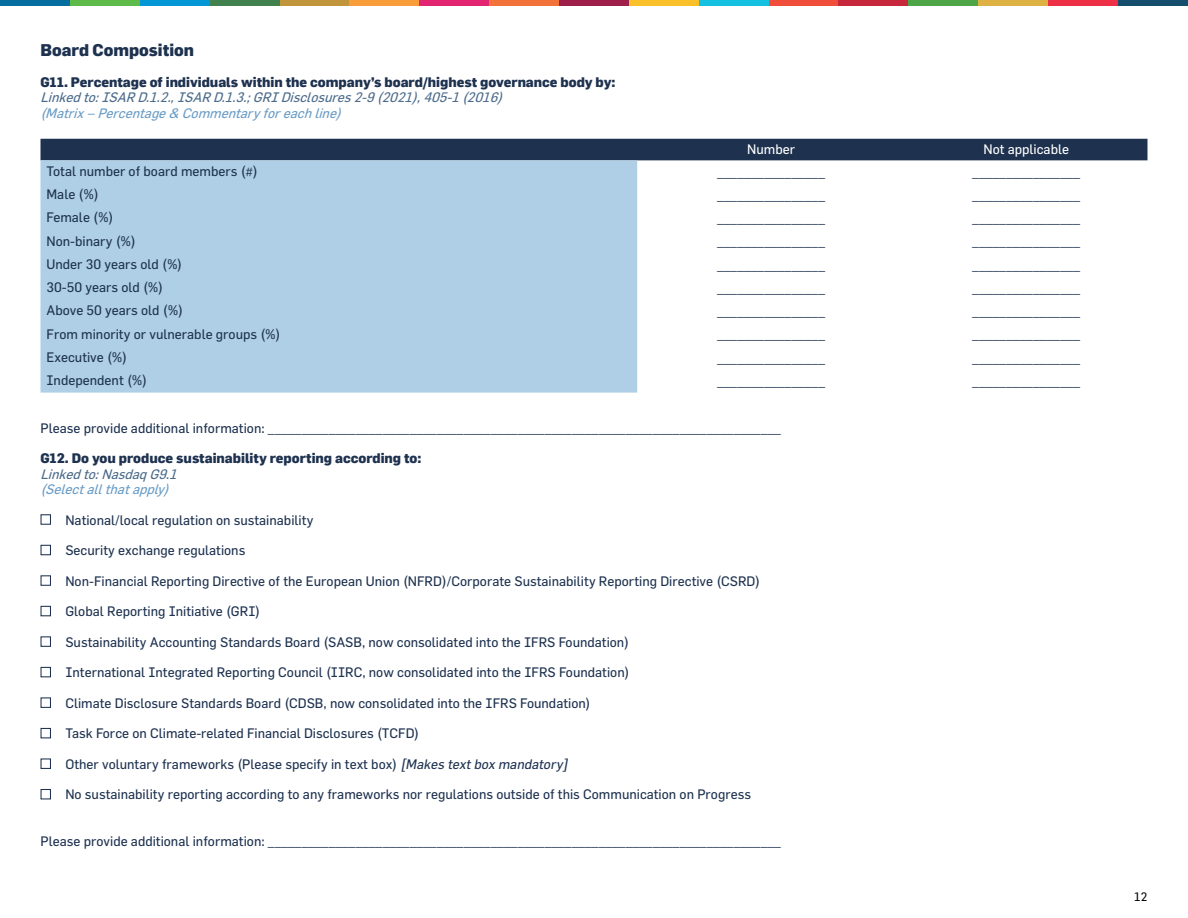
<style>
.page{position:relative;width:1188px;height:918px;background:#fff}
.page>*{position:absolute;margin:0;border:0;box-sizing:border-box;transform-origin:0 0}
.t1{font:800 16.5px "Flama";color:#1e3250}
.t2{font:13.5px "Flama";color:#1e3250}
.t3{font:800 13.5px "Flama";color:#1e3250}
.t4{font:italic 13.5px "Flama";color:#4c6b8b}
.t5{font:italic 13.5px "Flama";color:#699cc6}
.t6{font:13.5px "Flama";color:#fff}
.t7{font:12px "Flama";color:#000}
.s1{font-style:italic}
</style>
<div class="page">
<div style="left:40px;top:139px;width:1108px;height:21px;background:#1e3250"></div>
<div style="left:40px;top:160px;width:597px;height:233px;background:#aecfe6"></div>
<div style="left:41px;top:514px;width:10px;height:11px;border:1px solid #1e3250"></div>
<div style="left:41px;top:545px;width:10px;height:10px;border:1px solid #1e3250"></div>
<div style="left:41px;top:575px;width:10px;height:11px;border:1px solid #1e3250"></div>
<div style="left:41px;top:606px;width:10px;height:10px;border:1px solid #1e3250"></div>
<div style="left:41px;top:636px;width:10px;height:11px;border:1px solid #1e3250"></div>
<div style="left:41px;top:667px;width:10px;height:10px;border:1px solid #1e3250"></div>
<div style="left:41px;top:697px;width:10px;height:11px;border:1px solid #1e3250"></div>
<div style="left:41px;top:728px;width:10px;height:10px;border:1px solid #1e3250"></div>
<div style="left:41px;top:758px;width:10px;height:11px;border:1px solid #1e3250"></div>
<div style="left:41px;top:789px;width:10px;height:10px;border:1px solid #1e3250"></div>
<div style="left:1118px;top:0;width:70px;height:6px;background:#154d6d"></div>
<div style="left:1048px;top:0;width:70px;height:6px;background:#ee3047"></div>
<div style="left:978px;top:0;width:70px;height:6px;background:#deb242"></div>
<div style="left:908px;top:0;width:70px;height:6px;background:#4da548"></div>
<div style="left:838px;top:0;width:70px;height:6px;background:#c7273a"></div>
<div style="left:769px;top:0;width:69px;height:6px;background:#f04e3a"></div>
<div style="left:699px;top:0;width:70px;height:6px;background:#15c1e1"></div>
<div style="left:629px;top:0;width:70px;height:6px;background:#fbc12b"></div>
<div style="left:559px;top:0;width:70px;height:6px;background:#9e1f4a"></div>
<div style="left:489px;top:0;width:70px;height:6px;background:#f3723a"></div>
<div style="left:419px;top:0;width:70px;height:6px;background:#e22471"></div>
<div style="left:349px;top:0;width:70px;height:6px;background:#f99d3a"></div>
<div style="left:279px;top:0;width:70px;height:6px;background:#c0953b"></div>
<div style="left:210px;top:0;width:69px;height:6px;background:#41814d"></div>
<div style="left:140px;top:0;width:70px;height:6px;background:#0497d5"></div>
<div style="left:70px;top:0;width:70px;height:6px;background:#5ebb49"></div>
<div style="left:0;top:0;width:70px;height:6px;background:#066e9f"></div>
<p class="t1" style="left:40px;top:38px;width:155px">Board Composition</p>
<p class="t3" style="left:40px;top:72px;width:576px">G11. Percentage of individuals within the company’s board/highest governance body by:</p>
<p class="t4" style="left:40px;top:89px;width:468px">Linkedto:ISAR D.1.2.,ISAR D.1.3.;GRIDisclosures2-9(2021),405-1(2016)</p>
<p class="t5" style="left:40px;top:105px;width:306px">(Matrix–Percentage&amp; Commentaryforeachline)</p>
<p class="t2" style="left:47px;top:163px;width:213px">Total number of board members (#)</p>
<p class="t2" style="left:47px;top:186px;width:54px">Male (%)</p>
<p class="t2" style="left:47px;top:209px;width:69px">Female (%)</p>
<p class="t2" style="left:47px;top:233px;width:91px">Non-binary (%)</p>
<p class="t2" style="left:47px;top:256px;width:137px">Under 30 years old (%)</p>
<p class="t2" style="left:47px;top:279px;width:118px">30-50 years old (%)</p>
<p class="t2" style="left:47px;top:302px;width:138px">Above 50 years old (%)</p>
<p class="t2" style="left:47px;top:326px;width:236px">From minority or vulnerable groups (%)</p>
<p class="t2" style="left:47px;top:349px;width:82px">Executive (%)</p>
<p class="t6" style="left:747px;top:141px;width:49px">Number</p>
<p class="t6" style="left:983px;top:141px;width:87px">Not applicable</p>
<p class="t2" style="left:717px;top:164px;width:110px">________________</p>
<p class="t2" style="left:972px;top:164px;width:109px">________________</p>
<p class="t2" style="left:717px;top:187px;width:110px">________________</p>
<p class="t2" style="left:972px;top:187px;width:109px">________________</p>
<p class="t2" style="left:717px;top:210px;width:110px">________________</p>
<p class="t2" style="left:972px;top:210px;width:109px">________________</p>
<p class="t2" style="left:717px;top:233px;width:110px">________________</p>
<p class="t2" style="left:972px;top:233px;width:109px">________________</p>
<p class="t2" style="left:717px;top:257px;width:110px">________________</p>
<p class="t2" style="left:972px;top:257px;width:109px">________________</p>
<p class="t2" style="left:717px;top:280px;width:110px">________________</p>
<p class="t2" style="left:972px;top:280px;width:109px">________________</p>
<p class="t2" style="left:717px;top:303px;width:110px">________________</p>
<p class="t2" style="left:972px;top:303px;width:109px">________________</p>
<p class="t2" style="left:717px;top:326px;width:110px">________________</p>
<p class="t2" style="left:972px;top:326px;width:109px">________________</p>
<p class="t2" style="left:717px;top:350px;width:110px">________________</p>
<p class="t2" style="left:972px;top:350px;width:109px">________________</p>
<p class="t2" style="left:47px;top:372px;width:102px">Independent (%)</p>
<p class="t2" style="left:717px;top:373px;width:110px">________________</p>
<p class="t2" style="left:972px;top:373px;width:109px">________________</p>
<p class="t2" style="left:41px;top:420px;width:742px">Please provide additional information: ____________________________________________________________________________</p>
<p class="t3" style="left:41px;top:449px;width:383px">G12. Do you produce sustainability reporting according to:</p>
<p class="t4" style="left:40px;top:466px;width:142px">Linkedto:NasdaqG9.1</p>
<p class="t5" style="left:40px;top:481px;width:134px">(Selectallthatapply)</p>
<p class="t2" style="left:65px;top:512px;width:249px">National/local regulation on sustainability</p>
<p class="t2" style="left:65px;top:542px;width:182px">Security exchange regulations</p>
<p class="t2" style="left:65px;top:573px;width:696px">Non-Financial Reporting Directive of the European Union (NFRD)/Corporate Sustainability Reporting Directive (CSRD)</p>
<p class="t2" style="left:65px;top:603px;width:196px">Global Reporting Initiative (GRI)</p>
<p class="t2" style="left:65px;top:634px;width:565px">Sustainability Accounting Standards Board (SASB, now consolidated into the IFRS Foundation)</p>
<p class="t2" style="left:65px;top:664px;width:566px">International Integrated Reporting Council (IIRC, now consolidated into the IFRS Foundation)</p>
<p class="t2" style="left:65px;top:695px;width:527px">Climate Disclosure Standards Board (CDSB, now consolidated into the IFRS Foundation)</p>
<p class="t2" style="left:65px;top:725px;width:356px">Task Force on Climate-related Financial Disclosures (TCFD)</p>
<p class="t2" style="left:65px;top:756px;width:507px">Other voluntary frameworks (Please specify in text box) <span class="s1">[Makes textbox mandatory]</span></p>
<p class="t2" style="left:65px;top:786px;width:687px">No sustainability reporting according to any frameworks nor regulations outside of this Communication on Progress</p>
<p class="t2" style="left:41px;top:832px;width:742px">Please provide additional information: ____________________________________________________________________________</p>
<p class="t7" style="left:1134px;top:889px;width:15px">12</p>
</div>
